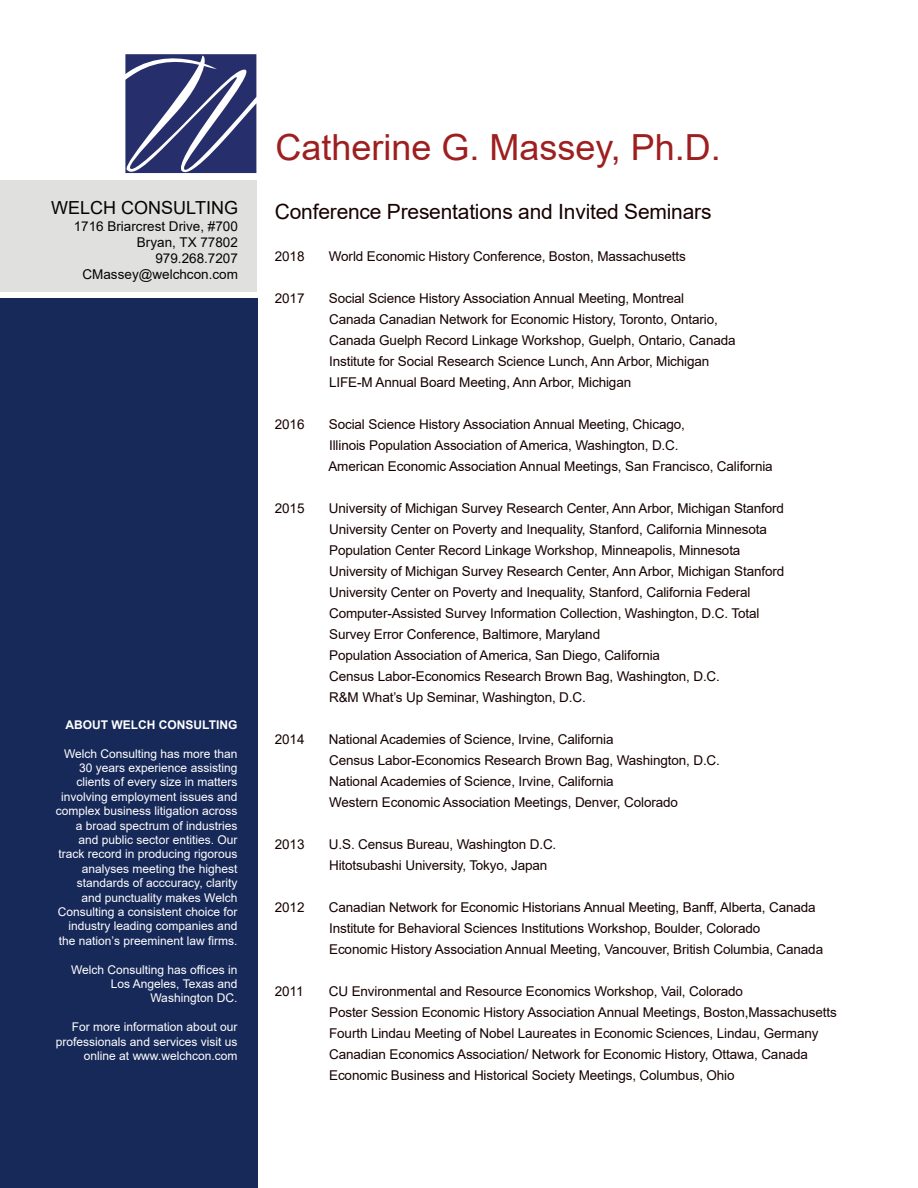
<style>
.page{position:relative;width:918px;height:1188px;background:#fff}
.page>*{position:absolute;margin:0;border:0;box-sizing:border-box;transform-origin:0 0}
.t1{font:36px "Arial";color:#9e1f20}
.t2{font:21px "Arial";letter-spacing:-.01em;color:#170000}
.t3{font:18px "Arial";color:#040503}
.t4{font:13.5px/21px "Arial";letter-spacing:-.01em;color:#170000}
.t5{font:13.5px/16.2px "Arial";color:#040503;text-align:right}
.t6{font:12px/14.4px "Arial";color:#fff;text-align:right}
.t7{font:700 12px "Arial";color:#fff}
</style>
<div class="page">
<svg style="left:125px;top:54px;width:131px;height:119px;background:#4c5285"></svg>
<div style="left:0;top:180px;width:257px;height:112px;background:#e0e0df"></div>
<div style="left:0;top:298px;width:258px;height:890px;background:#172959"></div>
<h3 class="t3" style="left:51px;top:196px;width:188px">WELCH CONSULTING</h3>
<p class="t5" style="left:74px;top:218px;width:166px">1716 Briarcrest Drive, #700<br>Bryan, TX 77802<br>979.268.7207<br>CMassey@welchcon.com</p>
<p class="t7" style="left:66px;top:718px;width:173px">ABOUT WELCH CONSULTING</p>
<p class="t6" style="left:56px;top:747px;width:183px">Welch Consulting has more than<br>30 years experience assisting clients of every size in matters involving employment issues and complex business litigation across a broad spectrum of industries and public sector entities. Our track record in producing rigorous analyses meeting the highest standards of acccuracy, clarity and punctuality makes Welch<br>Consulting a consistent choice for industry leading companies and the nation’s preeminent law firms.</p>
<p class="t6" style="left:71px;top:962px;width:168px">Welch Consulting has offices in<br>Los Angeles, Texas and<br>Washington DC.</p>
<p class="t6" style="left:56px;top:1020px;width:183px">For more information about our professionals and services visit us online at www.welchcon.com</p>
<h1 class="t1" style="left:275px;top:123px;width:447px">Catherine G. Massey, Ph.D.</h1>
<h2 class="t2" style="left:275px;top:197px;width:438px">Conference Presentations and Invited Seminars</h2>
<p class="t4" style="left:275px;top:246px;width:31px">2018</p>
<p class="t4" style="left:329px;top:246px;width:358px">World Economic History Conference, Boston, Massachusetts</p>
<p class="t4" style="left:275px;top:288px;width:31px">2017</p>
<p class="t4" style="left:329px;top:288px;width:408px">Social Science History Association Annual Meeting, Montreal<br>Canada Canadian Network for Economic History, Toronto, Ontario, Canada Guelph Record Linkage Workshop, Guelph, Ontario, Canada Institute for Social Research Science Lunch, Ann Arbor, Michigan LIFE-M Annual Board Meeting, Ann Arbor, Michigan</p>
<p class="t4" style="left:275px;top:414px;width:31px">2016</p>
<p class="t4" style="left:328px;top:414px;width:446px">Social Science History Association Annual Meeting, Chicago,<br>Illinois Population Association of America, Washington, D.C.<br>American Economic Association Annual Meetings, San Francisco, California</p>
<p class="t4" style="left:275px;top:498px;width:31px">2015</p>
<p class="t4" style="left:329px;top:498px;width:457px">University of Michigan Survey Research Center, Ann Arbor, Michigan Stanford University Center on Poverty and Inequality, Stanford, California Minnesota Population Center Record Linkage Workshop, Minneapolis, Minnesota University of Michigan Survey Research Center, Ann Arbor, Michigan Stanford University Center on Poverty and Inequality, Stanford, California Federal Computer-Assisted Survey Information Collection, Washington, D.C. Total Survey Error Conference, Baltimore, Maryland<br>Population Association of America, San Diego, California<br>Census Labor-Economics Research Brown Bag, Washington, D.C.<br>R&amp;M What’s Up Seminar, Washington, D.C.</p>
<p class="t4" style="left:275px;top:729px;width:31px">2014</p>
<p class="t4" style="left:329px;top:729px;width:393px">National Academies of Science, Irvine, California<br>Census Labor-Economics Research Brown Bag, Washington, D.C.<br>National Academies of Science, Irvine, California<br>Western Economic Association Meetings, Denver, Colorado</p>
<p class="t4" style="left:275px;top:834px;width:31px">2013</p>
<p class="t4" style="left:329px;top:834px;width:229px">U.S. Census Bureau, Washington D.C.<br>Hitotsubashi University, Tokyo, Japan</p>
<p class="t4" style="left:275px;top:897px;width:31px">2012</p>
<p class="t4" style="left:329px;top:897px;width:496px">Canadian Network for Economic Historians Annual Meeting, Banff, Alberta, Canada<br>Institute for Behavioral Sciences Institutions Workshop, Boulder, Colorado<br>Economic History Association Annual Meeting, Vancouver, British Columbia, Canada</p>
<p class="t4" style="left:275px;top:981px;width:30px">2011</p>
<p class="t4" style="left:329px;top:981px;width:509px">CU Environmental and Resource Economics Workshop, Vail, Colorado<br>Poster Session Economic History Association Annual Meetings, Boston,Massachusetts Fourth Lindau Meeting of Nobel Laureates in Economic Sciences, Lindau, Germany Canadian Economics Association/ Network for Economic History, Ottawa, Canada Economic Business and Historical Society Meetings, Columbus, Ohio</p>
</div>
